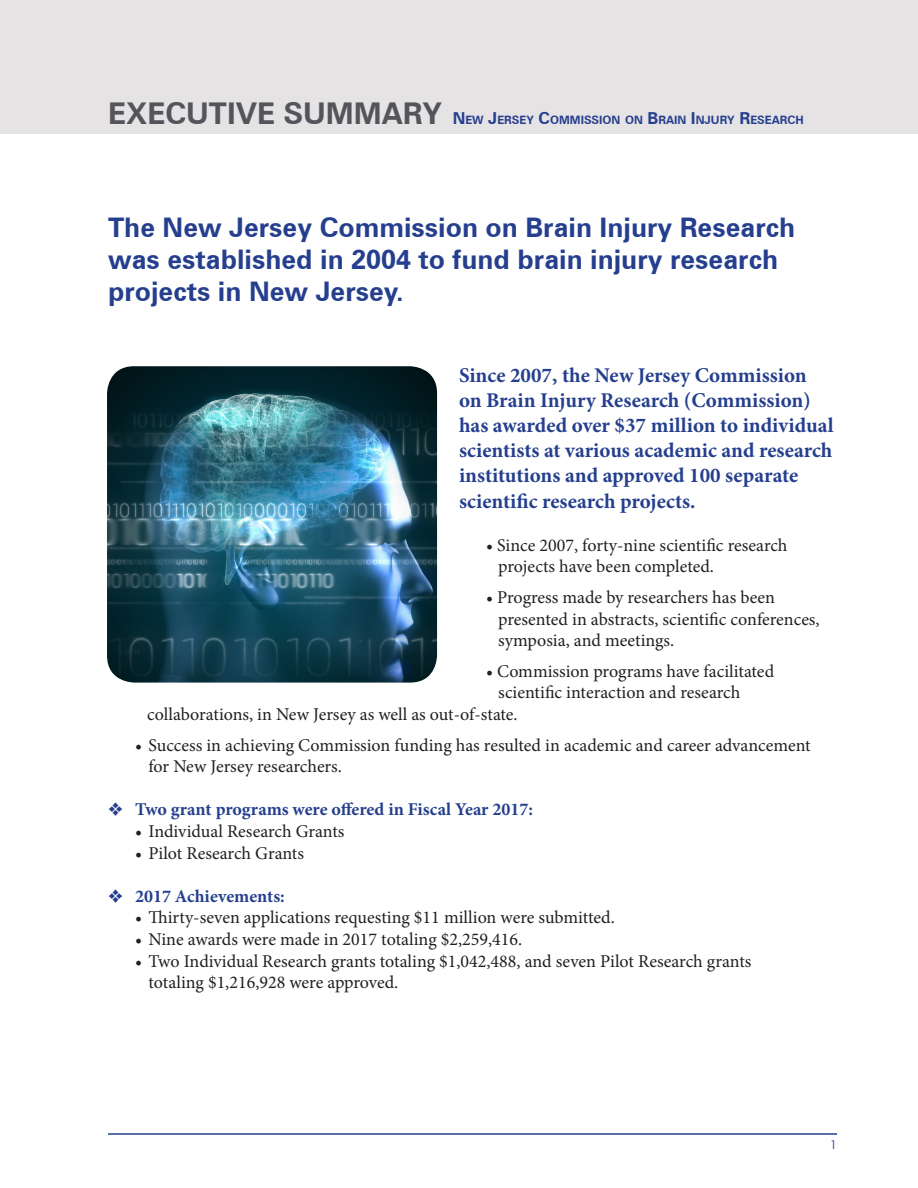
<style>
.page{position:relative;width:918px;height:1188px;background:#fff}
.page>*{position:absolute;margin:0;border:0;box-sizing:border-box;transform-origin:0 0}
.t1{font:700 27px/32.4px "Zurich BT";color:#253f8e}
.t2{font:700 21px/25.2px "Minion Pro";color:#253f8e}
.t3{font:18px/21.6px "Minion Pro";color:#231f20}
.t4{font:700 18px "Minion Pro";color:#253f8e}
.t5{font:12px "Avant Garde IT Cby BT";color:#253f8e}
.t6{font:700 11.55px "Zurich BT";color:#253f8e}
.s1{font-size:30px;color:#54555a}
.s2{font-size:16.5px}
</style>
<div class="page">
<hr style="left:108px;top:1133px;width:729px;height:2px;background:#253f8e">
<div style="left:0;top:0;width:918px;height:134px;background:#e6e3e5"></div>
<img style="left:107px;top:366px;width:330px;height:317px">
<p class="t6" style="left:108px;top:113px;width:697px"><span class="s1">EXECUTIVE SUMMARY</span> <span class="s2">N</span>EW <span class="s2">J</span>ERSEY <span class="s2">C</span>OMMISSION ON <span class="s2">B</span>RAIN <span class="s2">I</span> NJ URY <span class="s2">R</span>ESEARCH</p>
<p class="t1" style="left:108px;top:210px;width:689px">The New Jersey Commission on Brain Injury Research was established in 2004 to fund brain injury research</p>
<p class="t1" style="left:108px;top:275px;width:297px">projects in New Jersey.</p>
<p class="t2" style="left:459px;top:362px;width:376px">Since 2007, the New Jersey Commission on Brain Injury Research (Commission) has awarded over $37 million to individual scientists at various academic and research institutions and approved 100 separate scientific research projects.</p>
<p class="t3" style="left:486px;top:534px;width:303px">• Since 2007, forty-nine scientific research</p>
<p class="t3" style="left:498px;top:556px;width:217px">projects have been completed.</p>
<p class="t3" style="left:486px;top:586px;width:290px">• Progress made by researchers has been</p>
<p class="t3" style="left:498px;top:608px;width:323px">presented in abstracts, scientific conferences, symposia, and meetings.</p>
<p class="t3" style="left:486px;top:660px;width:290px">• Commission programs have facilitated</p>
<p class="t3" style="left:498px;top:682px;width:244px">scientific interaction and research</p>
<p class="t3" style="left:147px;top:703px;width:372px">collaborations, in New Jersey as well as out-of-state.</p>
<p class="t3" style="left:148px;top:734px;width:664px;text-indent:-14px">• Success in achieving Commission funding has resulted in academic and career advancement for New Jersey researchers.</p>
<p class="t4" style="left:108px;top:797px;width:427px">❖ Two grant programs were offered in Fiscal Year 2017:</p>
<p class="t3" style="left:135px;top:820px;width:211px">• Individual Research Grants</p>
<p class="t3" style="left:135px;top:842px;width:171px">• Pilot Research Grants</p>
<p class="t4" style="left:108px;top:883px;width:178px">❖ 2017 Achievements:</p>
<p class="t3" style="left:135px;top:907px;width:481px">• Thirty-seven applications requesting $11 million were submitted.</p>
<p class="t3" style="left:135px;top:928px;width:389px">• Nine awards were made in 2017 totaling $2,259,416.</p>
<p class="t3" style="left:148px;top:950px;width:604px;text-indent:-14px">• Two Individual Research grants totaling $1,042,488, and seven Pilot Research grants totaling $1,216,928 were approved.</p>
<p class="t5" style="left:830px;top:1138px;width:8px">1</p>
</div>
